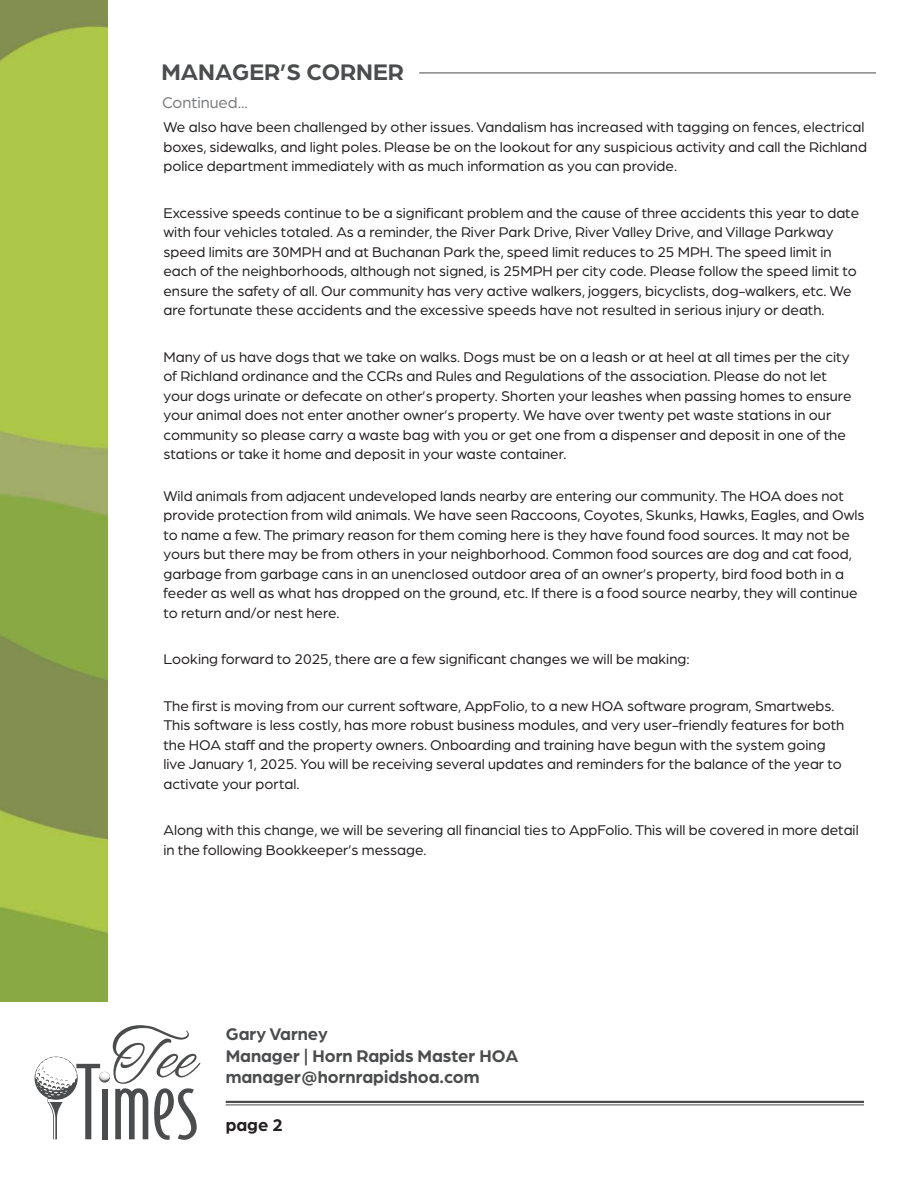
<style>
.page{position:relative;width:918px;height:1188px;background:#fff}
.page>*{position:absolute;margin:0;border:0;box-sizing:border-box;transform-origin:0 0}
.t1{font:700 24px "Arboria";color:#4b4c4d}
.t2{font:700 18px "Arboria";color:#4b4c4d}
.t3{font:700 18px "Arboria";color:#231f20}
.t4{font:16.5px "Arboria";color:#797b7e}
.t5{font:15px/19.5px "Arboria";color:#231f20}
</style>
<div class="page">
<img style="left:0;top:0;width:108px;height:1002px">
<hr style="left:226px;top:1101px;width:638px;height:2px;background:#4b4c4d">
<hr style="left:226px;top:1105px;width:638px;height:1px;background:#4b4c4d">
<svg style="left:35px;top:1001px;width:166px;height:139px"></svg>
<hr style="left:419px;top:73px;width:457px;height:1px;background:#4b4c4d">
<p class="t1" style="left:162px;top:56px;width:244px">MANAGER’S CORNER</p>
<p class="t4" style="left:162px;top:92px;width:87px">Continued...</p>
<p class="t5" style="left:164px;top:117px;width:705px">We also have been challenged by other issues. Vandalism has increased with tagging on fences, electrical boxes, sidewalks, and light poles. Please be on the lookout for any suspicious activity and call the Richland police department immediately with as much information as you can provide.</p>
<p class="t5" style="left:164px;top:203px;width:697px">Excessive speeds continue to be a significant problem and the cause of three accidents this year to date with four vehicles totaled. As a reminder, the River Park Drive, River Valley Drive, and Village Parkway speed limits are 30MPH and at Buchanan Park the, speed limit reduces to 25 MPH. The speed limit in each of the neighborhoods, although not signed, is 25MPH per city code. Please follow the speed limit to ensure the safety of all. Our community has very active walkers, joggers, bicyclists, dog-walkers, etc. We are fortunate these accidents and the excessive speeds have not resulted in serious injury or death.</p>
<p class="t5" style="left:164px;top:347px;width:690px">Many of us have dogs that we take on walks. Dogs must be on a leash or at heel at all times per the city of Richland ordinance and the CCRs and Rules and Regulations of the association. Please do not let your dogs urinate or defecate on other’s property. Shorten your leashes when passing homes to ensure your animal does not enter another owner’s property. We have over twenty pet waste stations in our community so please carry a waste bag with you or get one from a dispenser and deposit in one of the stations or take it home and deposit in your waste container.</p>
<p class="t5" style="left:164px;top:485px;width:703px">Wild animals from adjacent undeveloped lands nearby are entering our community. The HOA does not provide protection from wild animals. We have seen Raccoons, Coyotes, Skunks, Hawks, Eagles, and Owls to name a few. The primary reason for them coming here is they have found food sources. It may not be yours but there may be from others in your neighborhood. Common food sources are dog and cat food, garbage from garbage cans in an unenclosed outdoor area of an owner’s property, bird food both in a feeder as well as what has dropped on the ground, etc. If there is a food source nearby, they will continue to return and/or nest here.</p>
<p class="t5" style="left:164px;top:649px;width:528px">Looking forward to 2025, there are a few significant changes we will be making:</p>
<p class="t5" style="left:164px;top:695px;width:682px">The first is moving from our current software, AppFolio, to a new HOA software program, Smartwebs.<br>This software is less costly, has more robust business modules, and very user-friendly features for both the HOA staff and the property owners. Onboarding and training have begun with the system going live January 1, 2025. You will be receiving several updates and reminders for the balance of the year to activate your portal.</p>
<p class="t5" style="left:164px;top:820px;width:697px">Along with this change, we will be severing all financial ties to AppFolio. This will be covered in more detail in the following Bookkeeper’s message.</p>
<p class="t2" style="left:226px;top:1022px;width:104px">Gary Varney</p>
<p class="t2" style="left:226px;top:1043px;width:294px">Manager | Horn Rapids Master HOA</p>
<p class="t2" style="left:226px;top:1065px;width:255px">manager@hornrapidshoa.com</p>
<p class="t3" style="left:226px;top:1112px;width:59px">page 2</p>
</div>
